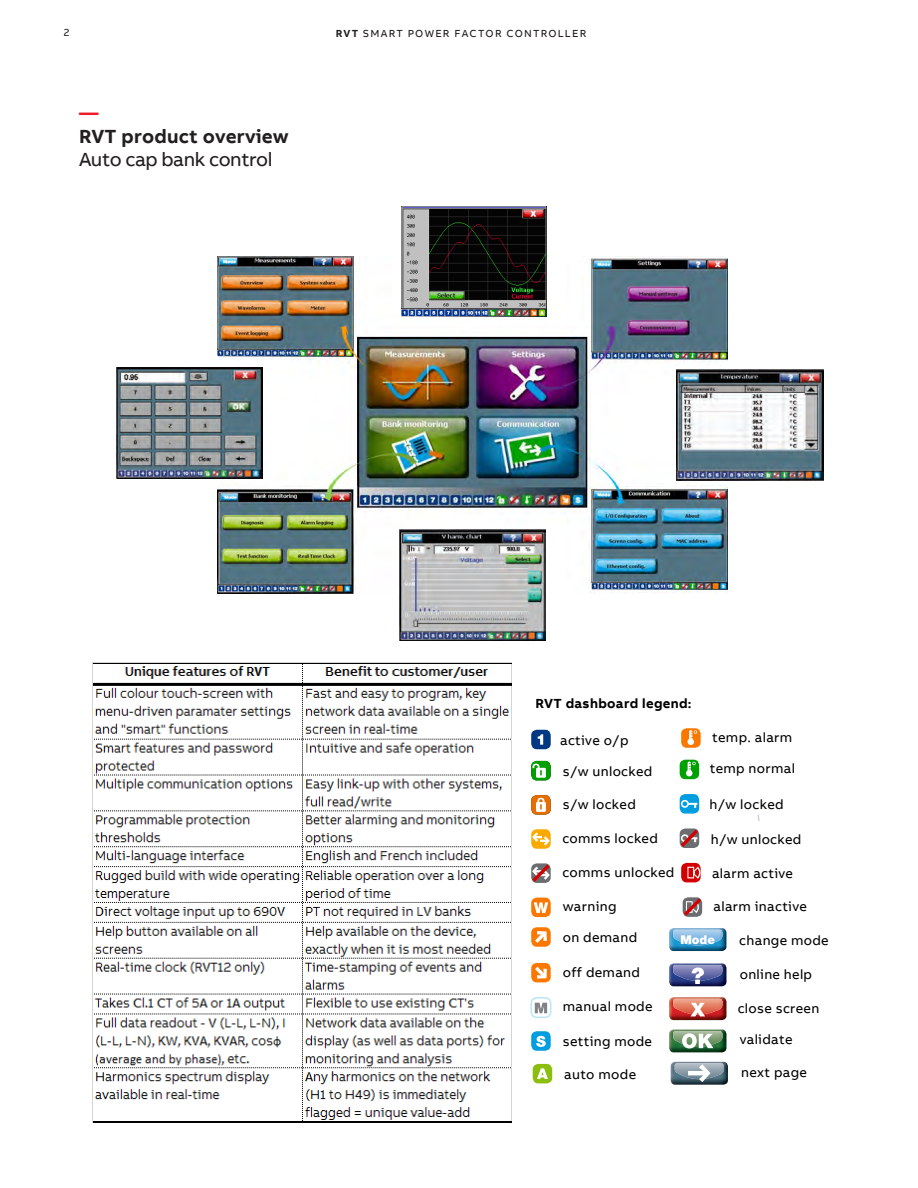
<style>
.page{position:relative;width:918px;height:1188px;background:#fff}
.page>*{position:absolute;margin:0;border:0;box-sizing:border-box;transform-origin:0 0}
.t1{font:700 19.5px "AB Bvoice";letter-spacing:.01em;color:#231f20}
.t2{font:19.5px "AB Bvoice";letter-spacing:-.025em;color:#231f20}
.t3{font:700 19.5px "AB Bvoice";color:#ee1c28}
.t4{font:13.5px "AB Bvoice";letter-spacing:.025em;color:#000}
.t5{font:700 13.5px "AB Bvoice";letter-spacing:.025em;color:#000}
.t6{font:900 12.15px "Helvetica Neue";color:#fff}
.t7{font:10.5px "AB Bvoice";letter-spacing:.12em;color:#231f20}
.s1{font-weight:700}
</style>
<div class="page">
<img style="left:217px;top:257px;width:511px;height:336px">
<img style="left:676px;top:370px;width:147px;height:110px">
<img style="left:401px;top:207px;width:146px;height:109px">
<img style="left:400px;top:530px;width:146px;height:111px">
<img style="left:116px;top:368px;width:146px;height:110px">
<img style="left:93px;top:662px;width:419px;height:460px">
<div style="left:531px;top:730px;width:20px;height:19px;background:#003882;border-radius:6px"></div>
<svg style="left:538px;top:734px;width:5px;height:11px"></svg>
<div style="left:531px;top:795px;width:20px;height:20px;background:#e66e00;border-radius:6px"></div>
<svg style="left:536px;top:798px;width:10px;height:14px"></svg>
<div style="left:531px;top:829px;width:20px;height:20px;background:#faaa00;border-radius:6px"></div>
<svg style="left:532px;top:832px;width:18px;height:14px"></svg>
<div style="left:680px;top:760px;width:19px;height:19px;background:#00a000;border-radius:6px"></div>
<svg style="left:686px;top:762px;width:10px;height:14px"></svg>
<div style="left:680px;top:794px;width:19px;height:20px;background:#009ee0;border-radius:6px"></div>
<svg style="left:681px;top:800px;width:16px;height:8px"></svg>
<div style="left:531px;top:963px;width:20px;height:19px;background:#fa7800;border-radius:6px"></div>
<svg style="left:535px;top:967px;width:12px;height:12px"></svg>
<svg style="left:531px;top:998px;width:20px;height:19px"></svg>
<div style="left:530px;top:997px;width:21px;height:21px;border:2px solid #b9e5fa;border-radius:6px"></div>
<svg style="left:535px;top:1003px;width:12px;height:10px"></svg>
<div style="left:681px;top:863px;width:20px;height:19px;background:#d20000;border-radius:6px"></div>
<svg style="left:687px;top:867px;width:13px;height:12px"></svg>
<div style="left:531px;top:761px;width:20px;height:19px;background:#00a000;border-radius:6px"></div>
<svg style="left:533px;top:764px;width:13px;height:14px"></svg>
<div style="left:681px;top:728px;width:20px;height:20px;background:#fa7800;border-radius:6px"></div>
<svg style="left:687px;top:730px;width:10px;height:15px"></svg>
<div style="left:531px;top:927px;width:20px;height:20px;background:#fa7800;border-radius:6px"></div>
<svg style="left:535px;top:931px;width:12px;height:12px"></svg>
<div style="left:531px;top:1031px;width:20px;height:20px;background:#009ee0;border-radius:6px"></div>
<svg style="left:536px;top:1036px;width:10px;height:11px"></svg>
<div style="left:680px;top:829px;width:19px;height:19px;background:#6c6d70;border-radius:6px"></div>
<svg style="left:681px;top:830px;width:17px;height:17px"></svg>
<svg style="left:531px;top:863px;width:20px;height:20px"></svg>
<svg style="left:532px;top:865px;width:18px;height:17px"></svg>
<svg style="left:683px;top:897px;width:19px;height:20px"></svg>
<svg style="left:684px;top:898px;width:17px;height:18px"></svg>
<div style="left:533px;top:1064px;width:19px;height:19px;background:#8cbe0f;border-radius:6px"></div>
<svg style="left:537px;top:1068px;width:11px;height:11px"></svg>
<div style="left:531px;top:898px;width:20px;height:19px;background:#fa7800;border-radius:6px"></div>
<svg style="left:534px;top:902px;width:14px;height:11px"></svg>
<img style="left:669px;top:928px;width:57px;height:23px">
<img style="left:673px;top:930px;width:49px;height:16px">
<img style="left:669px;top:997px;width:57px;height:23px">
<img style="left:673px;top:999px;width:49px;height:16px">
<svg style="left:691px;top:1003px;width:14px;height:13px"></svg>
<img style="left:669px;top:963px;width:57px;height:23px">
<img style="left:673px;top:965px;width:49px;height:16px">
<svg style="left:692px;top:968px;width:12px;height:16px"></svg>
<img style="left:669px;top:1029px;width:57px;height:23px">
<img style="left:673px;top:1031px;width:49px;height:16px">
<svg style="left:682px;top:1033px;width:32px;height:16px"></svg>
<img style="left:671px;top:1062px;width:57px;height:23px">
<img style="left:675px;top:1063px;width:49px;height:16px">
<svg style="left:688px;top:1064px;width:23px;height:18px"></svg>
<p class="t7" style="left:64px;top:26px;width:7px">2</p>
<h1 class="t3" style="left:79px;top:100px;width:21px">—</h1>
<h1 class="t1" style="left:79px;top:124px;width:211px">RVT product overview</h1>
<h1 class="t2" style="left:79px;top:148px;width:195px">Auto cap bank control</h1>
<p class="t7" style="left:336px;top:27px;width:252px"><span class="s1">RVT</span> SMART POWER FACTOR CONTROLLER</p>
<p class="t5" style="left:535px;top:695px;width:158px">RVT dashboard legend:</p>
<p class="t4" style="left:560px;top:732px;width:70px">active o/p</p>
<p class="t4" style="left:563px;top:764px;width:91px">s/w unlocked</p>
<p class="t4" style="left:563px;top:796px;width:75px">s/w locked</p>
<p class="t4" style="left:562px;top:830px;width:97px">comms locked</p>
<p class="t4" style="left:562px;top:864px;width:114px">comms unlocked</p>
<p class="t4" style="left:712px;top:729px;width:82px">temp. alarm</p>
<p class="t4" style="left:710px;top:761px;width:87px">temp normal</p>
<p class="t4" style="left:710px;top:796px;width:76px">h/w locked</p>
<p class="t4" style="left:711px;top:831px;width:92px">h/w unlocked</p>
<p class="t4" style="left:712px;top:865px;width:82px">alarm active</p>
<p class="t4" style="left:563px;top:898px;width:55px">warning</p>
<p class="t4" style="left:714px;top:898px;width:95px">alarm inactive</p>
<p class="t4" style="left:563px;top:930px;width:76px">on demand</p>
<p class="t4" style="left:563px;top:964px;width:79px">off demand</p>
<p class="t4" style="left:563px;top:998px;width:91px">manual mode</p>
<p class="t4" style="left:563px;top:1033px;width:91px">setting mode</p>
<p class="t4" style="left:564px;top:1066px;width:73px">auto mode</p>
<p class="t4" style="left:739px;top:932px;width:91px">change mode</p>
<p class="t4" style="left:740px;top:966px;width:74px">online help</p>
<p class="t4" style="left:738px;top:1001px;width:83px">close screen</p>
<p class="t4" style="left:740px;top:1031px;width:54px">validate</p>
<p class="t4" style="left:741px;top:1064px;width:67px">next page</p>
<p class="t6" style="left:681px;top:933px;width:36px">Mode</p>
</div>
